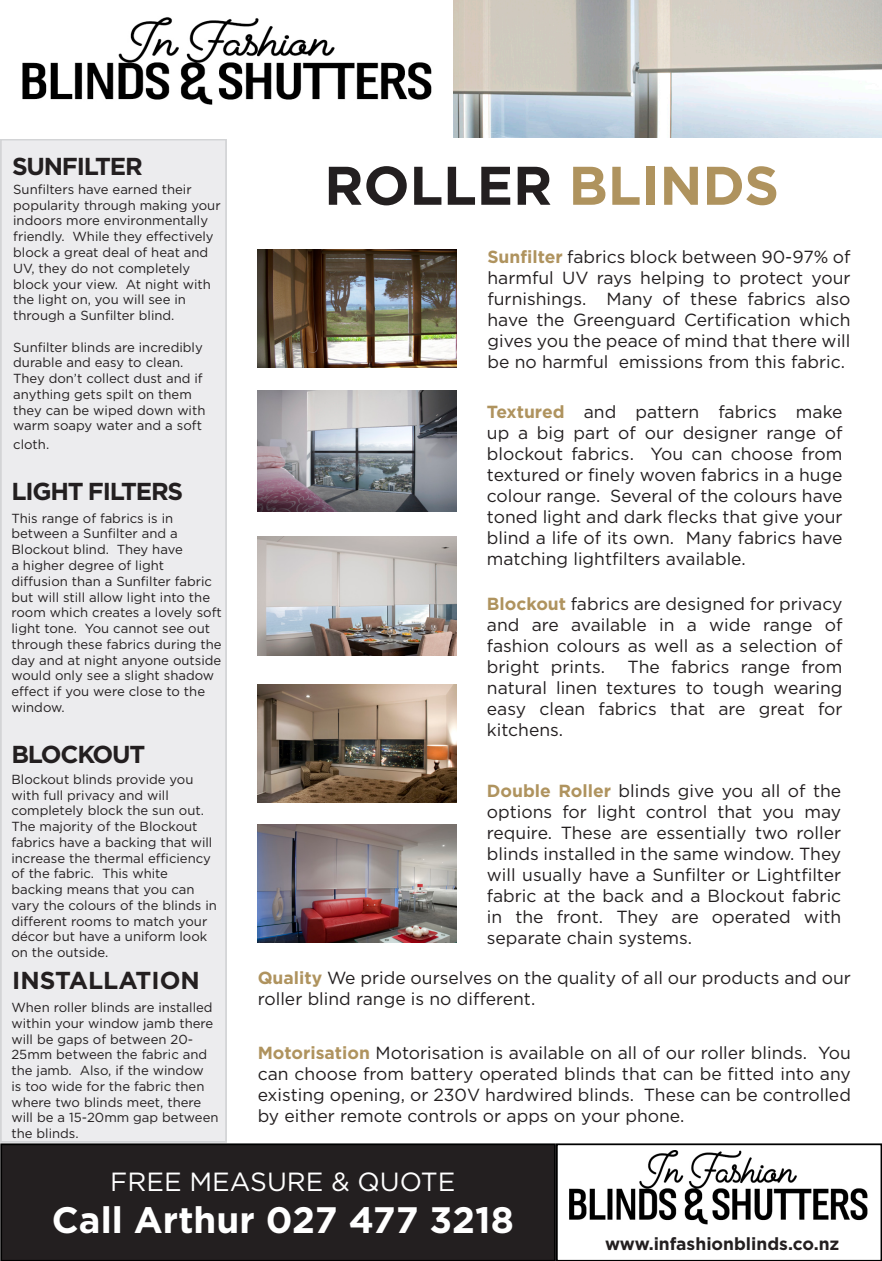
<style>
.page{position:relative;width:882px;height:1261px;background:#fff}
.page>*{position:absolute;margin:0;border:0;box-sizing:border-box;transform-origin:0 0}
.t1{font:700 54.25px "Gotham";color:#231f20}
.t2{font:700 36.75px "Gotham";color:#fff}
.t3{font:26.25px "Gotham";color:#fff}
.t4{font:700 24.5px "Gotham";letter-spacing:-.05em;color:#231f20}
.t5{font:700 24.5px "Gotham";color:#231f20}
.t6{font:17.5px/21px "Gotham";color:#231f20;text-align:justify}
.t7{font:700 17.5px "Gotham";color:#231f20}
.t8{font:13.12px/15.8px "Gotham";color:#231f20}
.s1{color:#af935e}
.s2{font-weight:700;color:#af935e}
</style>
<div class="page">
<div style="left:1px;top:140px;width:225px;height:1001px;background:#ececee"></div>
<div style="left:0;top:139px;width:227px;height:1003px;border:2px solid #d3d4d6"></div>
<img style="left:257px;top:390px;width:200px;height:121px">
<img style="left:257px;top:684px;width:200px;height:118px">
<img style="left:257px;top:824px;width:200px;height:118px">
<img style="left:257px;top:249px;width:200px;height:118px">
<img style="left:453px;top:0;width:429px;height:137px">
<img style="left:258px;top:536px;width:199px;height:119px">
<div style="left:1px;top:1143px;width:554px;height:117px;background:#231f20"></div>
<div style="left:0;top:1143px;width:556px;height:117px;border:2px solid #000"></div>
<div style="left:556px;top:1143px;width:326px;height:117px;border:2px solid #000"></div>
<img style="left:569px;top:1150px;width:299px;height:75px">
<img style="left:22px;top:17px;width:410px;height:88px">
<p class="t4" style="left:12px;top:150px;width:132px">SUNFILTER</p>
<p class="t8" style="left:13px;top:181px;width:180px">Sunfilters have earned their</p>
<p class="t8" style="left:13px;top:197px;width:209px">popularity through making your</p>
<p class="t8" style="left:13px;top:213px;width:202px">indoors more environmentally friendly. While they effectively block a great deal of heat and<br>UV, they do not completely block your view. At night with the light on, you will see in through a Sunfilter blind.</p>
<p class="t8" style="left:13px;top:339px;width:191px">Sunfilter blinds are incredibly</p>
<p class="t8" style="left:13px;top:354px;width:194px">durable and easy to clean.<br>They don’t collect dust and if anything gets spilt on them they can be wiped down with warm soapy water and a soft</p>
<p class="t8" style="left:13px;top:436px;width:38px">cloth.</p>
<p class="t4" style="left:11px;top:475px;width:173px">LIGHT FILTERS</p>
<p class="t8" style="left:11px;top:510px;width:212px">This range of fabrics is in between a Sunfilter and a<br>Blockout blind. They have<br>a higher degree of light diffusion than a Sunfilter fabric but will still allow light into the room which creates a lovely soft light tone. You cannot see out through these fabrics during the day and at night anyone outside would only see a slight shadow effect if you were close to the window.</p>
<p class="t4" style="left:11px;top:737px;width:135px">BLOCKOUT</p>
<p class="t8" style="left:11px;top:770px;width:207px">Blockout blinds provide you with full privacy and will completely block the sun out.<br>The majority of the Blockout fabrics have a backing that will increase the thermal efficiency of the fabric. This white backing means that you can vary the colours of the blinds in different rooms to match your décor but have a uniform look on the outside.</p>
<p class="t5" style="left:12px;top:964px;width:189px">INSTALLATION</p>
<p class="t8" style="left:11px;top:998px;width:209px">When roller blinds are installed within your window jamb there will be gaps of between 20-<br>25mm between the fabric and the jamb. Also, if the window<br>is too wide for the fabric then where two blinds meet, there will be a 15-20mm gap between the blinds.</p>
<p class="t1" style="left:324px;top:149px;width:456px">ROLLER <span class="s1">BLINDS</span></p>
<p class="t6" style="left:487px;top:246px;width:365px"><span class="s2">Sunfilter</span> fabrics block between 90-97% of harmful UV rays helping to protect your furnishings. Many of these fabrics also have the Greenguard Certification which gives you the peace of mind that there will be no harmful emissions from this fabric.</p>
<p class="t6" style="left:487px;top:401px;width:357px"><span class="s2">Textured</span> and pattern fabrics make up a big part of our designer range of blockout fabrics. You can choose from textured or finely woven fabrics in a huge colour range. Several of the colours have toned light and dark flecks that give your blind a life of its own. Many fabrics have matching lightfilters available.</p>
<p class="t6" style="left:487px;top:592px;width:357px"><span class="s2">Blockout</span> fabrics are designed for privacy and are available in a wide range of fashion colours as well as a selection of bright prints.</p>
<p class="t6" style="left:487px;top:655px;width:357px;text-indent:141px">The fabrics range from natural linen textures to tough wearing easy clean fabrics that are great for kitchens.</p>
<p class="t6" style="left:487px;top:780px;width:356px"><span class="s2">Double Roller</span> blinds give you all of the options for light control that you may require. These are essentially two roller blinds installed in the same window. They will usually have a Sunfilter or Lightfilter fabric at the back and a Blockout fabric in the front. They are operated with separate chain systems.</p>
<p class="t6" style="left:258px;top:966px;width:595px"><span class="s2">Quality</span> We pride ourselves on the quality of all our products and our roller blind range is no different.</p>
<p class="t6" style="left:258px;top:1041px;width:595px"><span class="s2">Motorisation</span> Motorisation is available on all of our roller blinds. You can choose from battery operated blinds that can be fitted into any existing opening, or 230V hardwired blinds. These can be controlled by either remote controls or apps on your phone.</p>
<p class="t3" style="left:110px;top:1164px;width:347px">FREE MEASURE &amp; QUOTE</p>
<p class="t2" style="left:52px;top:1194px;width:463px">Call Arthur 027 477 3218</p>
<p class="t7" style="left:605px;top:1231px;width:236px">www.infashionblinds.co.nz</p>
</div>
